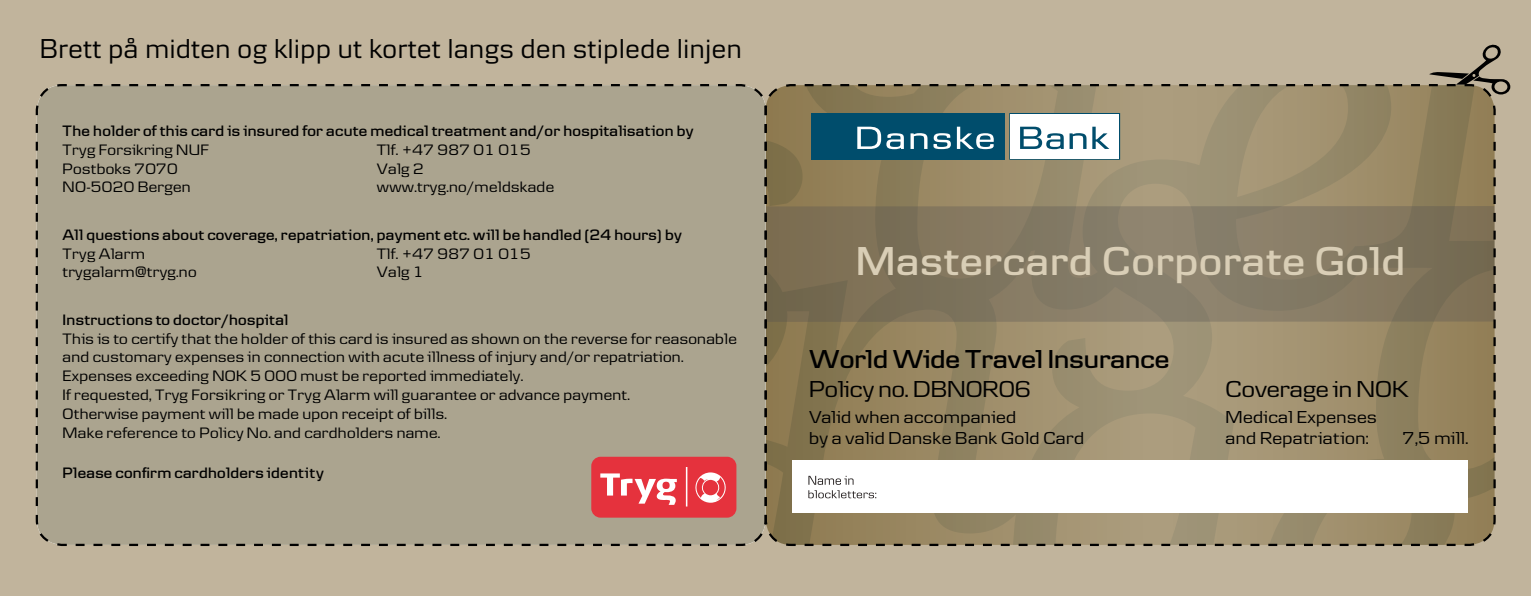
<style>
.page{position:relative;width:1531px;height:596px;background:#fff}
.page>*{position:absolute;margin:0;border:0;box-sizing:border-box;transform-origin:0 0}
.t1{font:600 42px "Danske Headline";letter-spacing:.025em;color:#d9ceb6}
.t2{font:28.5px "Danske Textv 2";color:#000}
.t3{font:600 27px "Danske Headline";color:#000}
.t4{font:24px "Danske Headline";color:#000}
.t5{font:18px/21.6px "Danske Headline";letter-spacing:.02em;color:#000}
.t6{font:15.6px/18.9px "Danske Headline";letter-spacing:.02em;color:#000}
.t7{font:600 15.6px "Danske Headline";letter-spacing:.02em;color:#000}
</style>
<div class="page">
<div style="left:0;top:0;width:1531px;height:595px;background:#c1b49c"></div>
<svg style="left:768px;top:83px;width:729px;height:463px"></svg>
<svg style="left:768px;top:86px;width:12px;height:18px"></svg>
<svg style="left:768px;top:530px;width:16px;height:16px"></svg>
<div style="left:35px;top:84px;width:733px;height:462px;background:#aba48f"></div>
<h2 class="t2" style="left:39px;top:32px;width:704px">Brett på midten og klipp ut kortet langs den stiplede linjen</h2>
<p class="t7" style="left:63px;top:121px;width:632px">The holder of this card is insured for acute medical treatment and/or hospitalisation by</p>
<p class="t6" style="left:377px;top:140px;width:179px">Tlf. +47 987 01 015<br>Valg 2 www.tryg.no/meldskade</p>
<p class="t7" style="left:63px;top:225px;width:621px">All questions about coverage, repatriation, payment etc. will be handled (24 hours) by</p>
<p class="t6" style="left:63px;top:243px;width:136px">Tryg Alarm trygalarm@tryg.no</p>
<p class="t6" style="left:377px;top:243px;width:155px">Tlf. +47 987 01 015<br>Valg 1</p>
<p class="t7" style="left:63px;top:310px;width:227px">Instructions to doctor/hospital</p>
<p class="t6" style="left:63px;top:328px;width:676px">This is to certify that the holder of this card is insured as shown on the reverse for reasonable and customary expenses in connection with acute illness of injury and/or repatriation.<br>Expenses exceeding NOK 5 000 must be reported immediately.<br>If requested, Tryg Forsikring or Tryg Alarm will guarantee or advance payment.<br>Otherwise payment will be made upon receipt of bills.<br>Make reference to Policy No. and cardholders name.</p>
<p class="t7" style="left:63px;top:463px;width:263px">Please confirm cardholders identity</p>
<p class="t6" style="left:63px;top:140px;width:148px">Tryg Forsikring NUF<br>Postboks 7070<br>NO-5020 Bergen</p>
<h1 class="t1" style="left:856px;top:236px;width:551px">Mastercard Corporate Gold</h1>
<h3 class="t3" style="left:809px;top:343px;width:362px">World Wide Travel Insurance</h3>
<h3 class="t4" style="left:809px;top:375px;width:223px">Policy no. DBNOR06</h3>
<h3 class="t4" style="left:1225px;top:374px;width:185px">Coverage in NOK</h3>
<p class="t5" style="left:809px;top:405px;width:209px">Valid when accompanied</p>
<p class="t5" style="left:1225px;top:405px;width:152px">Medical Expenses and Repatriation:</p>
<p class="t5" style="left:809px;top:426px;width:276px">by a valid Danske Bank Gold Card</p>
<p class="t5" style="left:1402px;top:426px;width:67px">7,5 mill.</p>
</div>
